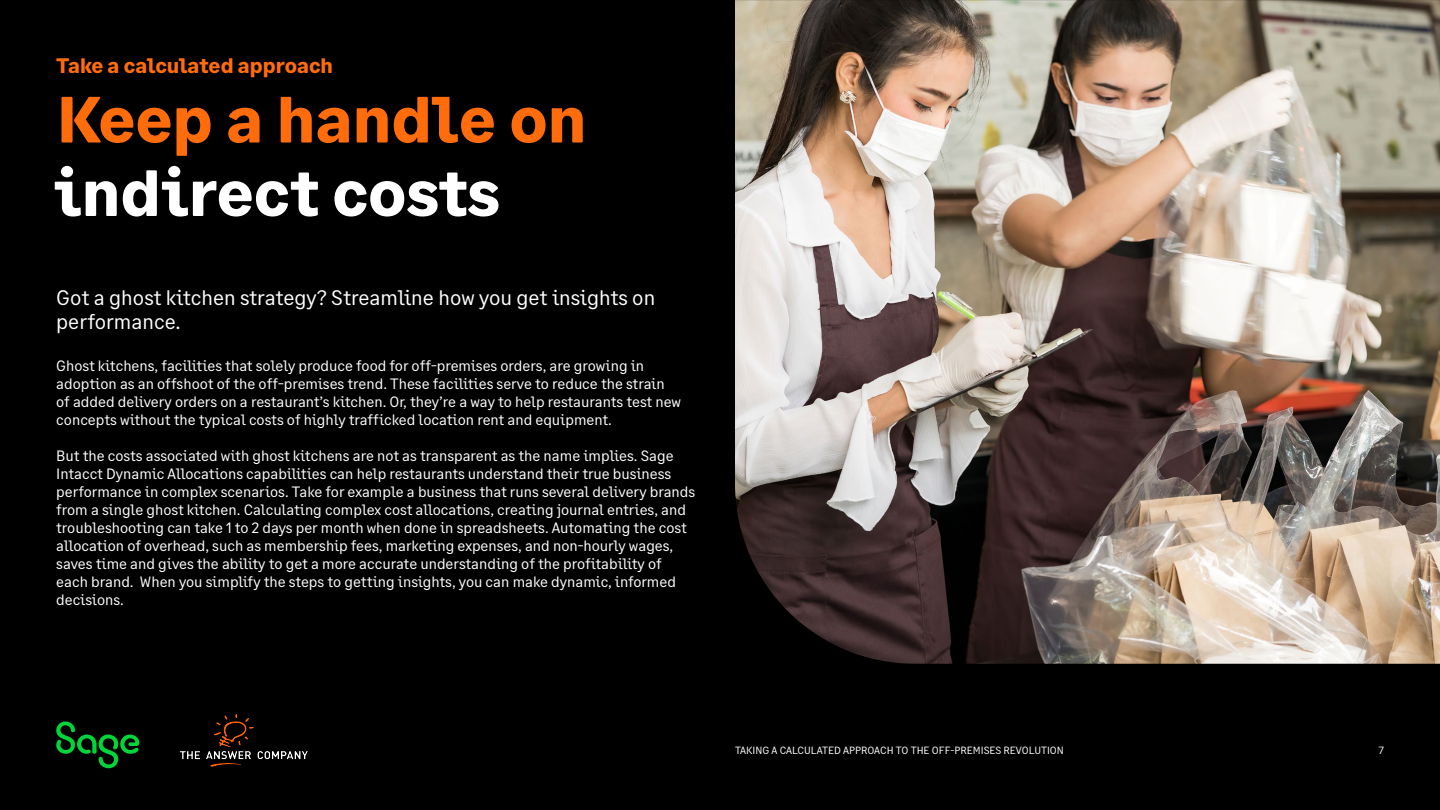
<style>
.page{position:relative;width:1440px;height:810px;background:#000}
.page>*{position:absolute;margin:0;border:0;box-sizing:border-box;transform-origin:0 0}
.t1{font:700 65.25px "Sage Text";color:#ff6c0c}
.t2{font:700 65.25px "Sage Text";color:#fff}
.t3{font:21px/24px "Sage Text";color:#fff}
.t4{font:700 21px "Sage Text";color:#ff6c0c}
.t5{font:15px/18px "Sage Text";color:#fff}
.t6{font:10.5px "Sage Text";color:#fff}
</style>
<div class="page">
<img style="left:735px;top:0;width:705px;height:664px">
<svg style="left:56px;top:722px;width:83px;height:46px"></svg>
<img style="left:180px;top:715px;width:127px;height:51px">
<h2 class="t4" style="left:56px;top:53px;width:278px">Take a calculated approach</h2>
<h1 class="t1" style="left:57px;top:79px;width:531px">Keep a handle on</h1>
<h1 class="t2" style="left:54px;top:152px;width:448px">indirect costs</h1>
<h2 class="t3" style="left:56px;top:286px;width:601px">Got a ghost kitchen strategy? Streamline how you get insights on performance.</h2>
<p class="t5" style="left:56px;top:357px;width:626px">Ghost kitchens, facilities that solely produce food for off-premises orders, are growing in adoption as an offshoot of the off-premises trend. These facilities serve to reduce the strain of added delivery orders on a restaurant’s kitchen. Or, they’re a way to help restaurants test new concepts without the typical costs of highly trafficked location rent and equipment.</p>
<p class="t5" style="left:56px;top:447px;width:641px">But the costs associated with ghost kitchens are not as transparent as the name implies. Sage Intacct Dynamic Allocations capabilities can help restaurants understand their true business performance in complex scenarios. Take for example a business that runs several delivery brands from a single ghost kitchen. Calculating complex cost allocations, creating journal entries, and troubleshooting can take 1 to 2 days per month when done in spreadsheets. Automating the cost allocation of overhead, such as membership fees, marketing expenses, and non-hourly wages, saves time and gives the ability to get a more accurate understanding of the profitability of each brand. When you simplify the steps to getting insights, you can make dynamic, informed decisions.</p>
<p class="t6" style="left:735px;top:744px;width:330px">TAKING A CALCULATED APPROACH TO THE OFF-PREMISES REVOLUTION</p>
<p class="t6" style="left:1379px;top:744px;width:7px">7</p>
</div>
